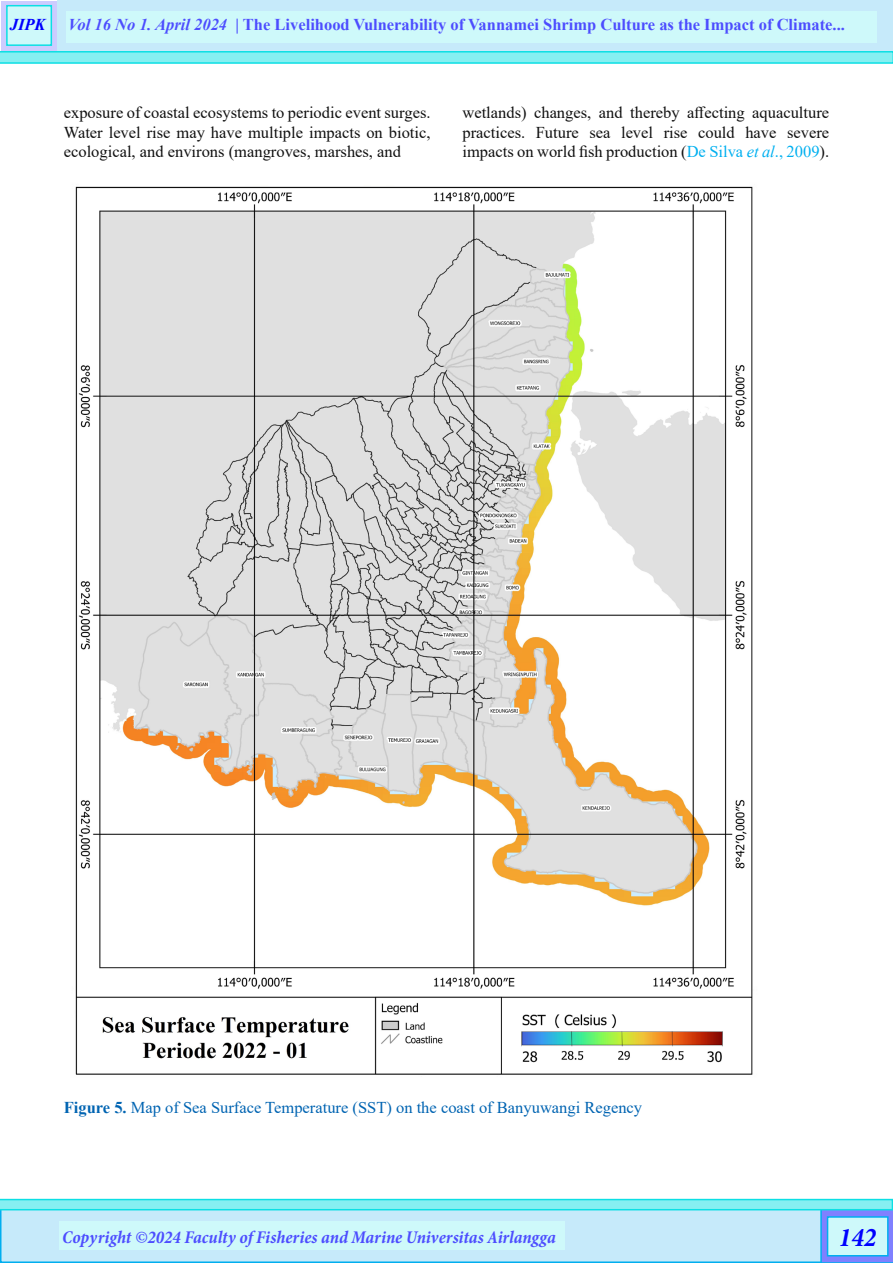
<style>
.page{position:relative;width:893px;height:1263px;background:#fff}
.page>*{position:absolute;margin:0;border:0;box-sizing:border-box;transform-origin:0 0}
.t1{font:italic 700 condensed 27px "Minion Pro";color:#00f}
.t2{font:italic 700 condensed 18px "Minion Pro";letter-spacing:-.005em;color:#4d4dff}
.t3{font:16.5px/19.8px "Times New Roman";color:#111;text-align:justify}
.t4{font:700 16.5px "Times New Roman";color:#4d4dff}
.Body_Text{font:16.5px "Times New Roman";color:#0164b2}
.t5{font:italic 700 16.5px "Times New Roman";color:#00f}
.s1{font-style:italic}
.s2{color:#00b0f0}
.s3{font-style:italic;color:#00b0f0}
.s4{font-weight:700}
</style>
<div class="page">
<svg style="left:0;top:0;width:893px;height:64px;background:#a4eaf5"></svg>
<svg style="left:0;top:1199px;width:893px;height:64px;background:#a6e5f6"></svg>
<div style="left:66px;top:11px;width:811px;height:31px;background:#cef9fa"></div>
<div style="left:60px;top:1222px;width:505px;height:28px;background:#cef9fa"></div>
<img style="left:75px;top:186px;width:678px;height:889px">
<p class="t5" style="left:10px;top:13px;width:37px">JIPK</p>
<p class="t4" style="left:68px;top:13px;width:778px"><span class="s1">Vol 16 No 1. April 2024</span> | The Livelihood Vulnerability of Vannamei Shrimp Culture as the Impact of Climate...</p>
<p class="t3" style="left:64px;top:102px;width:368px">exposure of coastal ecosystems to periodic event surges.<br>Water level rise may have multiple impacts on biotic, ecological, and environs (mangroves, marshes, and</p>
<p class="t3" style="left:462px;top:102px;width:368px">wetlands) changes, and thereby affecting aquaculture practices. Future sea level rise could have severe impacts on world fish production (<span class="s2">De Silva</span> <span class="s3">et al</span><span class="s2">., 2009</span>).</p>
<p class="Body_Text" style="left:64px;top:1096px;width:580px"><span class="s4">Figure 5.</span> Map of Sea Surface Temperature (SST) on the coast of Banyuwangi Regency</p>
<p class="t2" style="left:62px;top:1225px;width:495px">Copyright ©2024 Faculty of Fisheries and Marine Universitas Airlangga</p>
<p class="t1" style="left:839px;top:1219px;width:39px">142</p>
</div>
